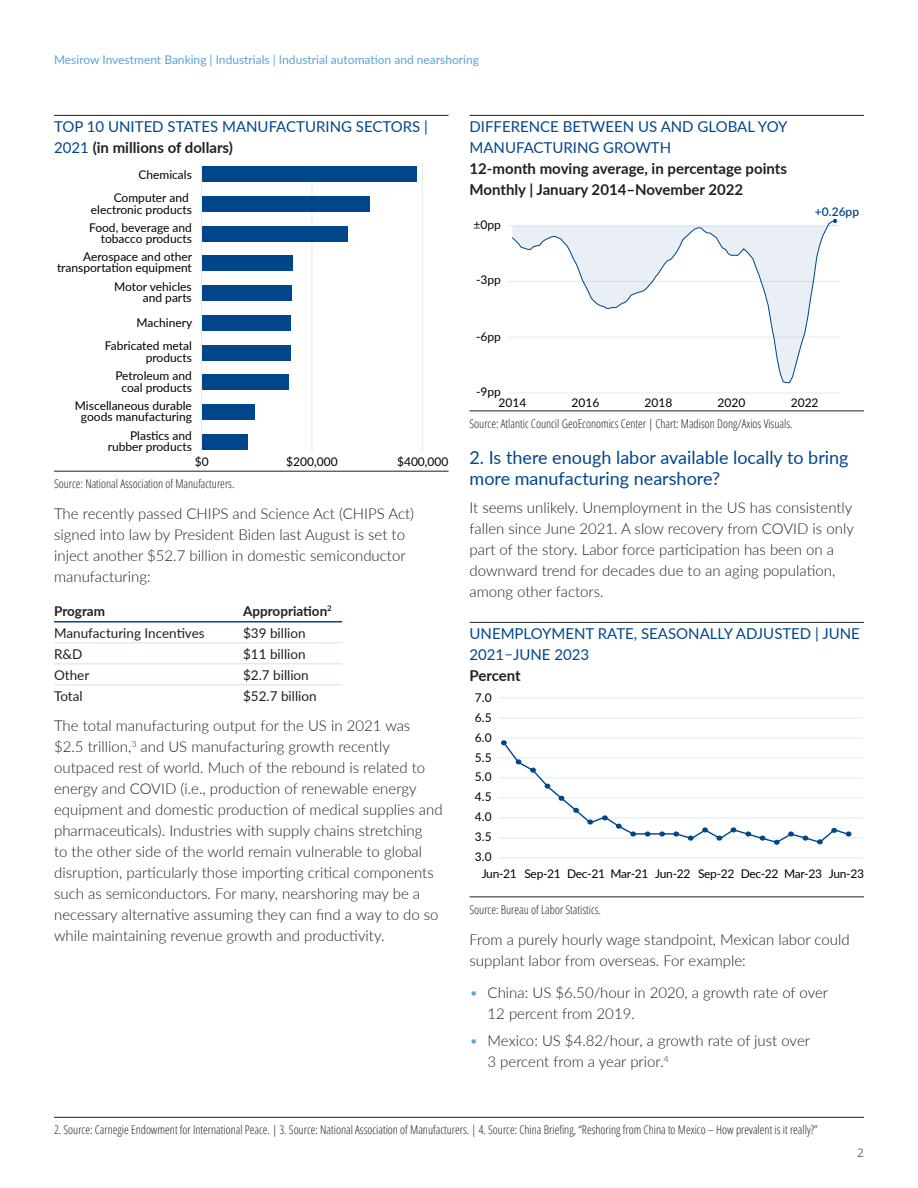
<style>
.page{position:relative;width:918px;height:1188px;background:#fff}
.page>*{position:absolute;margin:0;border:0;box-sizing:border-box;transform-origin:0 0}
._3_Subhead_L1{font:18px/21px "Lato";color:#00468b}
._3_Body{font:300 15px/21px "Lato";color:#231f20}
._4_Chart__Subhead_rule_above{font:15px/21px "Lato";color:#00468b}
._4_Chart_content{font:700 15px/21px "Lato";color:#231f20}
._4_Table_text_LEFT_9pt{font:13.5px "Lato";color:#231f20}
._4_Table_header_LEFT_9pt{font:700 13.5px "Lato";color:#231f20}
.t1{font:12px/18.5px "Lato";color:#000;text-align:right}
._9_Footnote_with_rule{font:300 condensed 12px "Open Sans";color:#231f20}
._4_Chart_Footnote{font:300 condensed 12px "Open Sans";color:#231f20}
.t2{font:12px "Lato";color:#5aa3d2}
.t3{font:12px "Lato";letter-spacing:-.025em;color:#000}
.t4{font:600 12px "Lato";color:#00468b}
.t5{font:12px "Open Sans";color:#6c6d70}
.s1{font-weight:700;color:#231f20}
.s2{color:#5aa3d2}
</style>
<div class="page">
<hr style="left:54px;top:1117px;width:810px;height:1px;background:#231f20">
<hr style="left:54px;top:115px;width:395px;height:1px;background:#231f20">
<hr style="left:54px;top:471px;width:395px;height:1px;background:#231f20">
<hr style="left:311px;top:163px;width:2px;height:289px;background:#e4eced">
<hr style="left:422px;top:163px;width:1px;height:289px;background:#e4eced">
<div style="left:201px;top:167px;width:216px;height:15px;background:#00468b"></div>
<div style="left:201px;top:196px;width:169px;height:16px;background:#00468b"></div>
<div style="left:201px;top:226px;width:147px;height:15px;background:#00468b"></div>
<div style="left:201px;top:256px;width:92px;height:15px;background:#00468b"></div>
<div style="left:201px;top:285px;width:91px;height:16px;background:#00468b"></div>
<div style="left:201px;top:315px;width:90px;height:16px;background:#00468b"></div>
<div style="left:201px;top:345px;width:90px;height:15px;background:#00468b"></div>
<div style="left:201px;top:375px;width:88px;height:15px;background:#00468b"></div>
<div style="left:201px;top:404px;width:54px;height:16px;background:#00468b"></div>
<div style="left:201px;top:434px;width:47px;height:16px;background:#00468b"></div>
<hr style="left:201px;top:163px;width:1px;height:289px;background:#e4eced">
<hr style="left:54px;top:642px;width:189px;height:1px;background:#e4eced">
<hr style="left:243px;top:642px;width:99px;height:1px;background:#e4eced">
<hr style="left:54px;top:663px;width:189px;height:1px;background:#e4eced">
<hr style="left:243px;top:663px;width:99px;height:1px;background:#e4eced">
<hr style="left:54px;top:684px;width:189px;height:1px;background:#e4eced">
<hr style="left:243px;top:684px;width:99px;height:1px;background:#e4eced">
<hr style="left:54px;top:621px;width:189px;height:1px;background:#00468b">
<hr style="left:243px;top:621px;width:99px;height:1px;background:#00468b">
<hr style="left:470px;top:115px;width:394px;height:1px;background:#231f20">
<hr style="left:470px;top:411px;width:394px;height:1px;background:#231f20">
<hr style="left:470px;top:622px;width:394px;height:1px;background:#231f20">
<hr style="left:470px;top:897px;width:394px;height:1px;background:#231f20">
<hr style="left:508px;top:392px;width:332px;height:1px;background:#e4eced">
<hr style="left:508px;top:225px;width:332px;height:1px;background:#e4eced">
<hr style="left:508px;top:281px;width:332px;height:1px;background:#e4eced">
<hr style="left:508px;top:337px;width:332px;height:1px;background:#e4eced">
<svg style="left:512px;top:220px;width:323px;height:164px"></svg>
<svg style="left:833px;top:219px;width:4px;height:4px"></svg>
<hr style="left:499px;top:697px;width:364px;height:1px;background:#e4eced">
<hr style="left:499px;top:717px;width:364px;height:1px;background:#e4eced">
<hr style="left:499px;top:737px;width:364px;height:1px;background:#e4eced">
<hr style="left:499px;top:757px;width:364px;height:1px;background:#e4eced">
<hr style="left:499px;top:777px;width:364px;height:1px;background:#e4eced">
<hr style="left:499px;top:797px;width:364px;height:1px;background:#e4eced">
<hr style="left:499px;top:817px;width:364px;height:1px;background:#e4eced">
<hr style="left:499px;top:837px;width:364px;height:1px;background:#e4eced">
<hr style="left:499px;top:857px;width:364px;height:1px;background:#e4eced">
<svg style="left:501px;top:740px;width:351px;height:105px"></svg>
<p class="t2" style="left:54px;top:51px;width:427px">Mesirow Investment Banking | Industrials | Industrial automation and nearshoring</p>
<p class="_4_Chart__Subhead_rule_above" style="left:54px;top:115px;width:375px">TOP 10 UNITED STATES MANUFACTURING SECTORS |<br>2021 <span class="s1">(in millions of dollars)</span></p>
<p class="t1" style="left:114px;top:162px;width:80px;line-height:23.5px">Chemicals<br>Computer and</p>
<p class="t1" style="left:89px;top:200px;width:104px;text-align:left">electronic products<br>Food, beverage and</p>
<p class="t1" style="left:83px;top:229px;width:110px;line-height:18px">tobacco products<br>Aerospace and other</p>
<p class="t1" style="left:57px;top:258px;width:136px">transportation equipment<br>Motor vehicles</p>
<p class="t1" style="left:105px;top:285px;width:89px;line-height:24.2px">and parts<br>Machinery<br>Fabricated metal</p>
<p class="t1" style="left:115px;top:347px;width:78px">products<br>Petroleum and</p>
<p class="t1" style="left:75px;top:377px;width:119px">coal products<br>Miscellaneous durable</p>
<p class="t1" style="left:81px;top:407px;width:112px;line-height:19px">goods manufacturing<br>Plastics and</p>
<p class="t1" style="left:108px;top:437px;width:86px">rubber products</p>
<p class="t1" style="left:195px;top:452px;width:15px">$0</p>
<p class="t1" style="left:286px;top:452px;width:53px">$200,000</p>
<p class="t1" style="left:397px;top:452px;width:53px">$400,000</p>
<p class="_4_Chart_Footnote" style="left:54px;top:475px;width:182px">Source: National Association of Manufacturers.</p>
<p class="_3_Body" style="left:54px;top:503px;width:361px">The recently passed CHIPS and Science Act (CHIPS Act) signed into law by President Biden last August is set to inject another $52.7 billion in domestic semiconductor manufacturing:</p>
<p class="_4_Table_header_LEFT_9pt" style="left:54px;top:601px;width:53px">Program</p>
<p class="_4_Table_header_LEFT_9pt" style="left:243px;top:601px;width:90px">Appropriation<sup>2</sup></p>
<p class="_4_Table_text_LEFT_9pt" style="left:54px;top:623px;width:152px">Manufacturing Incentives</p>
<p class="_4_Table_text_LEFT_9pt" style="left:243px;top:623px;width:64px">$39 billion</p>
<p class="_4_Table_text_LEFT_9pt" style="left:54px;top:644px;width:30px">R&amp;D</p>
<p class="_4_Table_text_LEFT_9pt" style="left:243px;top:644px;width:64px">$11 billion</p>
<p class="_4_Table_text_LEFT_9pt" style="left:54px;top:665px;width:37px">Other</p>
<p class="_4_Table_text_LEFT_9pt" style="left:243px;top:665px;width:67px">$2.7 billion</p>
<p class="_4_Table_text_LEFT_9pt" style="left:54px;top:686px;width:30px">Total</p>
<p class="_4_Table_text_LEFT_9pt" style="left:243px;top:686px;width:75px">$52.7 billion</p>
<p class="_3_Body" style="left:54px;top:715px;width:390px">The total manufacturing output for the US in 2021 was $2.5 trillion,<sup>3</sup> and US manufacturing growth recently outpaced rest of world. Much of the rebound is related to energy and COVID (i.e., production of renewable energy equipment and domestic production of medical supplies and pharmaceuticals). Industries with supply chains stretching<br>to the other side of the world remain vulnerable to global disruption, particularly those importing critical components such as semiconductors. For many, nearshoring may be a necessary alternative assuming they can find a way to do so while maintaining revenue growth and productivity.</p>
<p class="_4_Chart__Subhead_rule_above" style="left:470px;top:115px;width:319px">DIFFERENCE BETWEEN US AND GLOBAL YOY<br>MANUFACTURING GROWTH</p>
<p class="_4_Chart_content" style="left:470px;top:157px;width:319px">12-month moving average, in percentage points<br>Monthly | January 2014–November 2022</p>
<p class="t1" style="left:474px;top:215px;width:29px">±0pp</p>
<p class="t1" style="left:476px;top:270px;width:26px">-3pp</p>
<p class="t1" style="left:476px;top:327px;width:26px">-6pp</p>
<p class="t4" style="left:815px;top:203px;width:46px">+0.26pp</p>
<p class="t1" style="left:476px;top:382px;width:26px">-9pp</p>
<p class="t1" style="left:499px;top:393px;width:29px">2014</p>
<p class="t1" style="left:572px;top:393px;width:29px">2016</p>
<p class="t1" style="left:645px;top:393px;width:29px">2018</p>
<p class="t1" style="left:718px;top:393px;width:29px">2020</p>
<p class="t1" style="left:791px;top:393px;width:29px">2022</p>
<p class="_4_Chart_Footnote" style="left:470px;top:415px;width:325px">Source: Atlantic Council GeoEconomics Center | Chart: Madison Dong/Axios Visuals.</p>
<p class="_3_Subhead_L1" style="left:470px;top:446px;width:381px">2. Is there enough labor available locally to bring more manufacturing nearshore?</p>
<p class="_3_Body" style="left:470px;top:497px;width:386px">It seems unlikely. Unemployment in the US has consistently fallen since June 2021. A slow recovery from COVID is only part of the story. Labor force participation has been on a downward trend for decades due to an aging population, among other factors.</p>
<p class="_4_Chart__Subhead_rule_above" style="left:470px;top:622px;width:392px">UNEMPLOYMENT RATE, SEASONALLY ADJUSTED | JUNE<br>2021–JUNE 2023</p>
<p class="_4_Chart_content" style="left:470px;top:664px;width:53px">Percent</p>
<p class="t1" style="left:475px;top:687px;width:18px;line-height:20px;text-align:justify">7.0<br>6.5<br>6.0</p>
<p class="t1" style="left:475px;top:747px;width:18px">5.5</p>
<p class="t1" style="left:475px;top:767px;width:18px">5.0</p>
<p class="t1" style="left:475px;top:787px;width:18px">4.5</p>
<p class="t1" style="left:475px;top:807px;width:18px">4.0</p>
<p class="t1" style="left:475px;top:827px;width:18px">3.5</p>
<p class="t1" style="left:475px;top:847px;width:18px">3.0</p>
<p class="t3" style="left:482px;top:865px;width:342px">Jun-21 Sep-21 Dec-21 Mar-21 Jun-22 Sep-22 Dec-22 Mar-23</p>
<p class="t1" style="left:829px;top:864px;width:37px">Jun-23</p>
<p class="_4_Chart_Footnote" style="left:470px;top:901px;width:133px">Source: Bureau of Labor Statistics.</p>
<p class="_3_Body" style="left:470px;top:929px;width:382px">From a purely hourly wage standpoint, Mexican labor could supplant labor from overseas. For example:</p>
<p class="_3_Body" style="left:488px;top:981px;width:342px;text-indent:-18px"><span class="s2">•</span> China: US $6.50/hour in 2020, a growth rate of over<br>12 percent from 2019.</p>
<p class="_3_Body" style="left:488px;top:1029px;width:324px;text-indent:-18px"><span class="s2">•</span> Mexico: US $4.82/hour, a growth rate of just over<br>3 percent from a year prior.<sup>4</sup></p>
<p class="_9_Footnote_with_rule" style="left:54px;top:1122px;width:765px">2. Source: Carnegie Endowment for International Peace. | 3. Source: National Association of Manufacturers. | 4. Source: China Briefing, “Reshoring from China to Mexico – How prevalent is it really?”</p>
<p class="t5" style="left:857px;top:1144px;width:8px">2</p>
</div>
